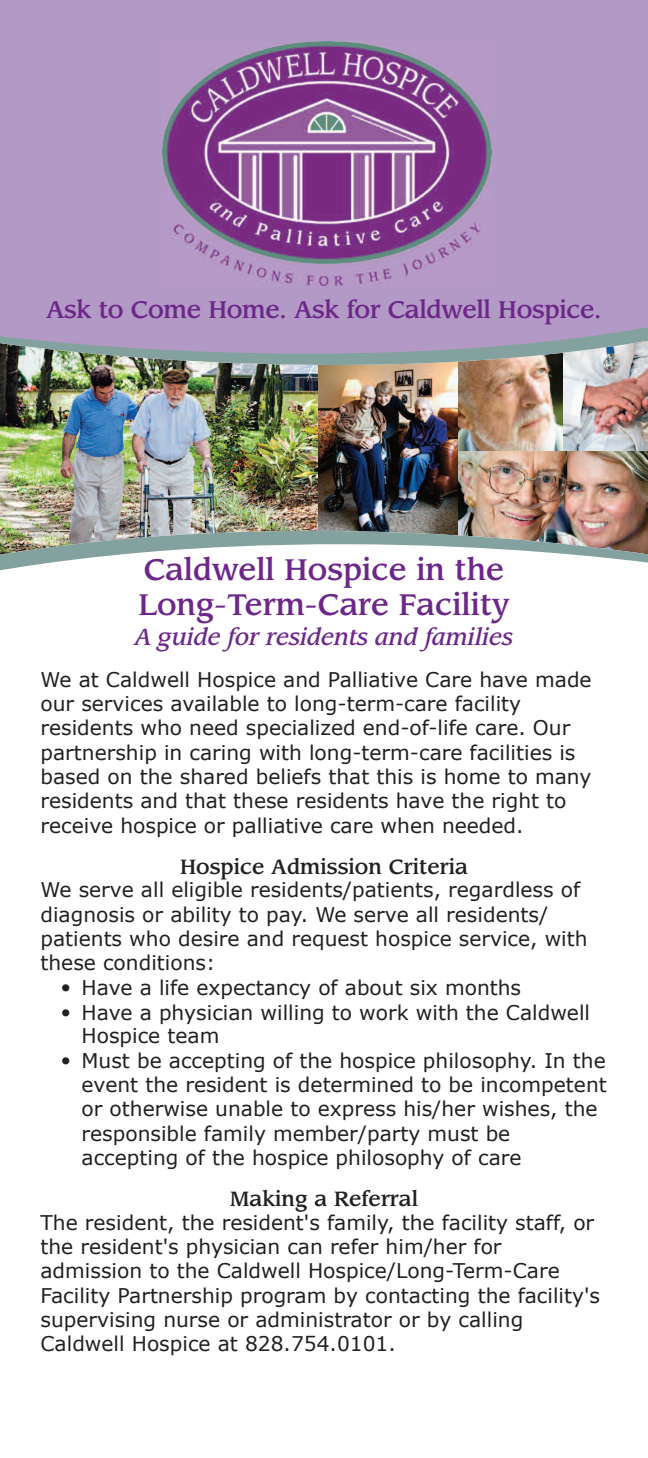
<style>
.page{position:relative;width:648px;height:1458px;background:#fff}
.page>*{position:absolute;margin:0;border:0;box-sizing:border-box;transform-origin:0 0}
.t1{font:500 29.25px/35.1px "Leawood Std";color:#6c2789}
.t2{font:500 23.62px "Leawood Std";letter-spacing:-.015em;color:#6c2789}
.t3{font:italic 500 22.5px "Leawood Std";color:#6c2789}
.t4{font:20.25px/24.3px "Verdana";color:#231f20}
.t5{font:500 20.25px "Leawood Std";color:#231f20}
.s1{font-family:"Leawood Std";font-weight:500}
</style>
<div class="page">
<img style="left:0;top:398px;width:318px;height:99px">
<img style="left:319px;top:398px;width:140px;height:99px">
<img style="left:459px;top:398px;width:104px;height:54px">
<img style="left:563px;top:398px;width:85px;height:53px">
<img style="left:459px;top:452px;width:189px;height:45px">
<img style="left:0;top:513px;width:648px;height:58px">
<img style="left:0;top:385px;width:648px;height:13px">
<svg style="left:0;top:0;width:648px;height:385px;background:#ae99bc"></svg>
<img style="left:162px;top:42px;width:330px;height:243px">
<p class="t2" style="left:46px;top:299px;width:557px">Ask to Come Home. Ask for Caldwell Hospice.</p>
<h1 class="t1" style="left:139px;top:555px;width:372px">Caldwell Hospice in the<br>Long-Term-Care Facility</h1>
<p class="t3" style="left:135px;top:627px;width:379px">A guide for residents and families</p>
<p class="t4" style="left:40px;top:667px;width:553px">We at Caldwell Hospice and Palliative Care have made our services available to long-term-care facility residents who need specialized end-of-life care. Our partnership in caring with long-term-care facilities is based on the shared beliefs that this is home to many residents and that these residents have the right to receive hospice or palliative care when needed.</p>
<p class="t5" style="left:180px;top:858px;width:289px">Hospice Admission Criteria</p>
<p class="t4" style="left:40px;top:877px;width:549px">We serve all eligible residents/patients, regardless of diagnosis or ability to pay. We serve all residents/ patients who desire and request hospice service, with these conditions:</p>
<p class="t4" style="left:61px;top:975px;width:462px"><span class="s1">•</span> Have a life expectancy of about six months</p>
<p class="t4" style="left:82px;top:1000px;width:510px;line-height:23.6px;text-indent:-21px"><span class="s1">•</span> Have a physician willing to work with the Caldwell<br>Hospice team</p>
<p class="t4" style="left:82px;top:1048px;width:527px;text-indent:-21px"><span class="s1">•</span> Must be accepting of the hospice philosophy. In the event the resident is determined to be incompetent or otherwise unable to express his/her wishes, the responsible family member/party must be accepting of the hospice philosophy of care</p>
<p class="t5" style="left:230px;top:1190px;width:190px">Making a Referral</p>
<p class="t4" style="left:40px;top:1209px;width:561px">The resident, the resident's family, the facility staff, or the resident's physician can refer him/her for admission to the Caldwell Hospice/Long-Term-Care Facility Partnership program by contacting the facility's supervising nurse or administrator or by calling Caldwell Hospice at 828.754.0101.</p>
</div>
